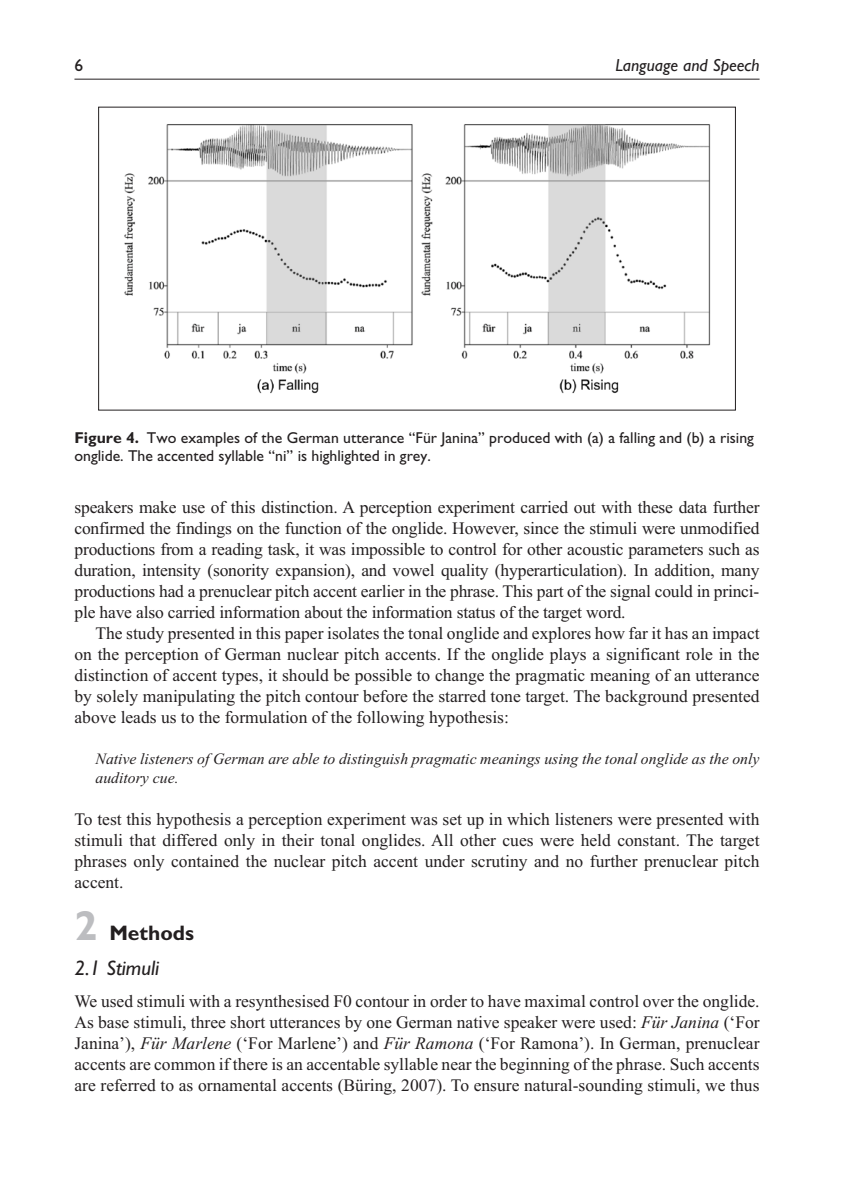
<style>
.page{position:relative;width:844px;height:1201px;background:#fff}
.page>*{position:absolute;margin:0;border:0;box-sizing:border-box;transform-origin:0 0}
.t1{font:italic 21px/35px "Gill Sans Std";color:#231f20}
.t2{font:17.5px/21px "Times New Roman";color:#231f20;text-align:justify}
.t3{font:italic 17.5px "Gill Sans Std";color:#231f20}
.t4{font:17.5px "Gill Sans Std";color:#231f20}
.t5{font:15.75px/18.4px "Gill Sans Std";color:#231f20}
.t6{font:italic 15.75px/19.2px "Times New Roman";color:#231f20}
.s1{font-weight:700}
.s2{font-weight:700;font-style:normal;font-size:42px;color:#bcbdc0}
.s3{font-weight:700;font-style:normal}
.s4{font-style:italic}
</style>
<div class="page">
<hr style="left:74px;top:79px;width:685px;height:1px;background:#231f20">
<img style="left:124px;top:124px;width:587px;height:270px">
<p class="t4" style="left:74px;top:56px;width:10px">6</p>
<p class="t3" style="left:615px;top:56px;width:145px">Language and Speech</p>
<p class="t5" style="left:74px;top:428px;width:680px"><span class="s1">Figure 4.</span> Two examples of the German utterance “Für Janina” produced with (a) a falling and (b) a rising onglide. The accented syllable “ni” is highlighted in grey.</p>
<p class="t2" style="left:74px;top:497px;width:686px">speakers make use of this distinction. A perception experiment carried out with these data further confirmed the findings on the function of the onglide. However, since the stimuli were unmodified productions from a reading task, it was impossible to control for other acoustic parameters such as duration, intensity (sonority expansion), and vowel quality (hyperarticulation). In addition, many productions had a prenuclear pitch accent earlier in the phrase. This part of the signal could in princi&shy;ple have also carried information about the information status of the target word.</p>
<p class="t2" style="left:74px;top:623px;width:686px;text-indent:21px">The study presented in this paper isolates the tonal onglide and explores how far it has an impact on the perception of German nuclear pitch accents. If the onglide plays a significant role in the distinction of accent types, it should be possible to change the pragmatic meaning of an utterance by solely manipulating the pitch contour before the starred tone target. The background presented above leads us to the formulation of the following hypothesis:</p>
<p class="t6" style="left:95px;top:748px;width:665px">Native listeners of German are able to distinguish pragmatic meanings using the tonal onglide as the only auditory cue.</p>
<p class="t2" style="left:74px;top:808px;width:686px">To test this hypothesis a perception experiment was set up in which listeners were presented with stimuli that differed only in their tonal onglides. All other cues were held constant. The target phrases only contained the nuclear pitch accent under scrutiny and no further prenuclear pitch accent.</p>
<p class="t1" style="left:74px;top:916px;width:121px"><span class="s2">2</span> <span class="s3">Methods<br></span>2.1 Stimuli</p>
<p class="t2" style="left:74px;top:990px;width:686px">We used stimuli with a resynthesised F0 contour in order to have maximal control over the onglide.<br>As base stimuli, three short utterances by one German native speaker were used: <span class="s4">Für Janina</span> (‘For Janina’), <span class="s4">Für Marlene</span> (‘For Marlene’) and <span class="s4">Für Ramona</span> (‘For Ramona’). In German, prenuclear accents are common if there is an accentable syllable near the beginning of the phrase. Such accents are referred to as ornamental accents (Büring, 2007). To ensure natural-sounding stimuli, we thus</p>
</div>
